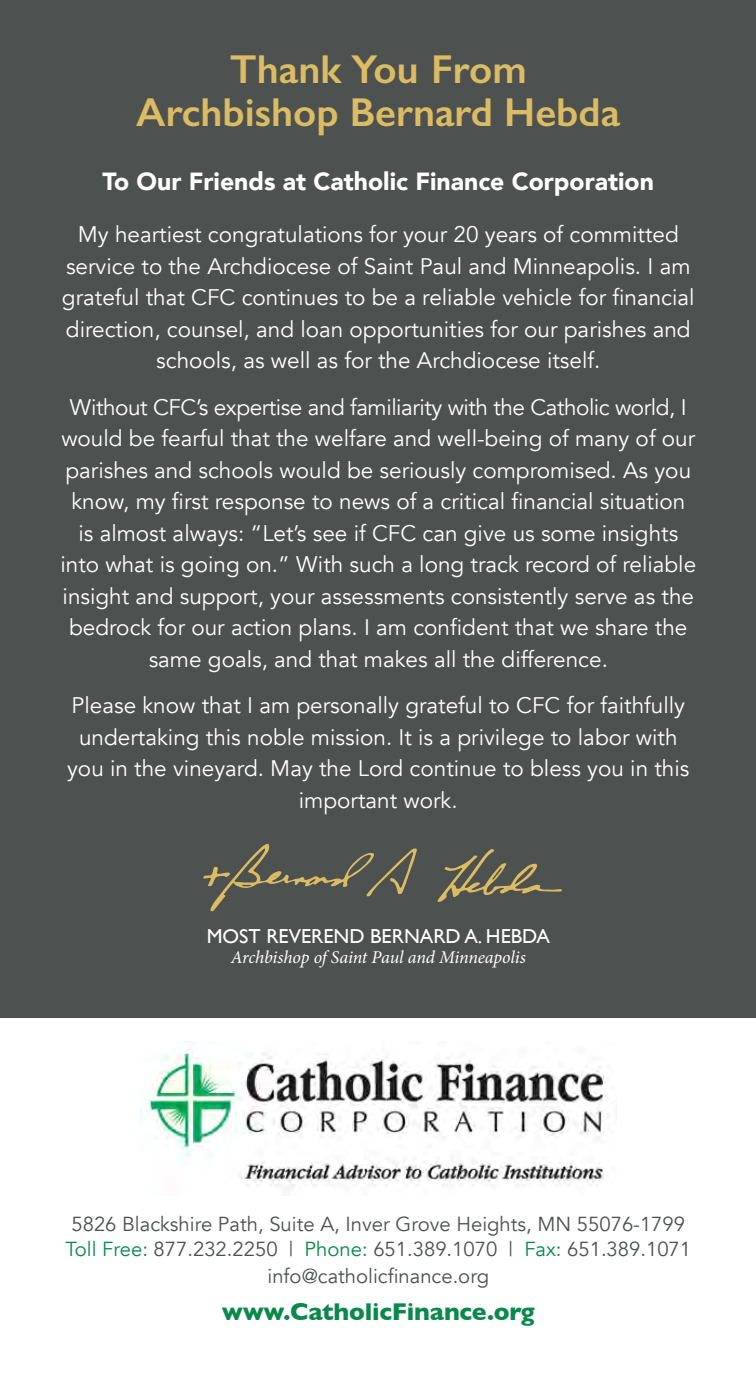
<style>
.page{position:relative;width:756px;height:1377px;background:#fff}
.page>*{position:absolute;margin:0;border:0;box-sizing:border-box;transform-origin:0 0}
.header2{font:600 40.5px/42.8px "Gill Sans";color:#dcbc63;text-align:center}
.body{font:900 24.75px "Avenir";color:#fff}
.t1{font:700 24.75px "Gill Sans";letter-spacing:-.01em;color:#0a894b}
.body-2{font:22.5px/31.5px "Avenir";color:#fff;text-align:center}
.t2{font:20.25px/24.8px "Avenir";color:#4d514f;text-align:center}
.t3{font:20.25px "Gill Sans";color:#fff}
.t4{font:italic 18px "Minion Pro";letter-spacing:-.01em;color:#fff}
.s1{color:#0a894b}
</style>
<div class="page">
<div style="left:0;top:0;width:755px;height:1017px;background:#4d514f"></div>
<img style="left:140px;top:1042px;width:469px;height:149px">
<svg style="left:437px;top:849px;width:125px;height:53px"></svg>
<svg style="left:203px;top:844px;width:214px;height:68px"></svg>
<p class="header2" style="left:136px;top:48px;width:485px">Thank You From<br>Archbishop Bernard Hebda</p>
<p class="body" style="left:103px;top:161px;width:552px">To Our Friends at Catholic Finance Corporation</p>
<p class="body-2" style="left:62px;top:219px;width:634px">My heartiest congratulations for your 20 years of committed service to the Archdiocese of Saint Paul and Minneapolis. I am grateful that CFC continues to be a reliable vehicle for financial direction, counsel, and loan opportunities for our parishes and schools, as well as for the Archdiocese itself.</p>
<p class="body-2" style="left:60px;top:392px;width:637px">Without CFC’s expertise and familiarity with the Catholic world, I would be fearful that the welfare and well-being of many of our parishes and schools would be seriously compromised. As you know, my first response to news of a critical financial situation<br>is almost always: “Let’s see if CFC can give us some insights into what is going on.” With such a long track record of reliable insight and support, your assessments consistently serve as the bedrock for our action plans. I am confident that we share the same goals, and that makes all the difference.</p>
<p class="body-2" style="left:67px;top:690px;width:623px">Please know that I am personally grateful to CFC for faithfully undertaking this noble mission. It is a privilege to labor with you in the vineyard. May the Lord continue to bless you in this important work.</p>
<p class="t3" style="left:207px;top:924px;width:344px">MOST REVEREND BERNARD A. HEBDA</p>
<p class="t4" style="left:231px;top:945px;width:296px">Archbishop of Saint Paul and Minneapolis</p>
<p class="t2" style="left:65px;top:1212px;width:627px">5826 Blackshire Path, Suite A, Inver Grove Heights, MN 55076-1799<br><span class="s1">Toll Free:</span> 877.232.2250 | <span class="s1">Phone:</span> 651.389.1070 | <span class="s1">Fax:</span> 651.389.1071</p>
<p class="t2" style="left:267px;top:1264px;width:223px">info@catholicfinance.org</p>
<p class="t1" style="left:222px;top:1292px;width:314px">www.CatholicFinance.org</p>
</div>
